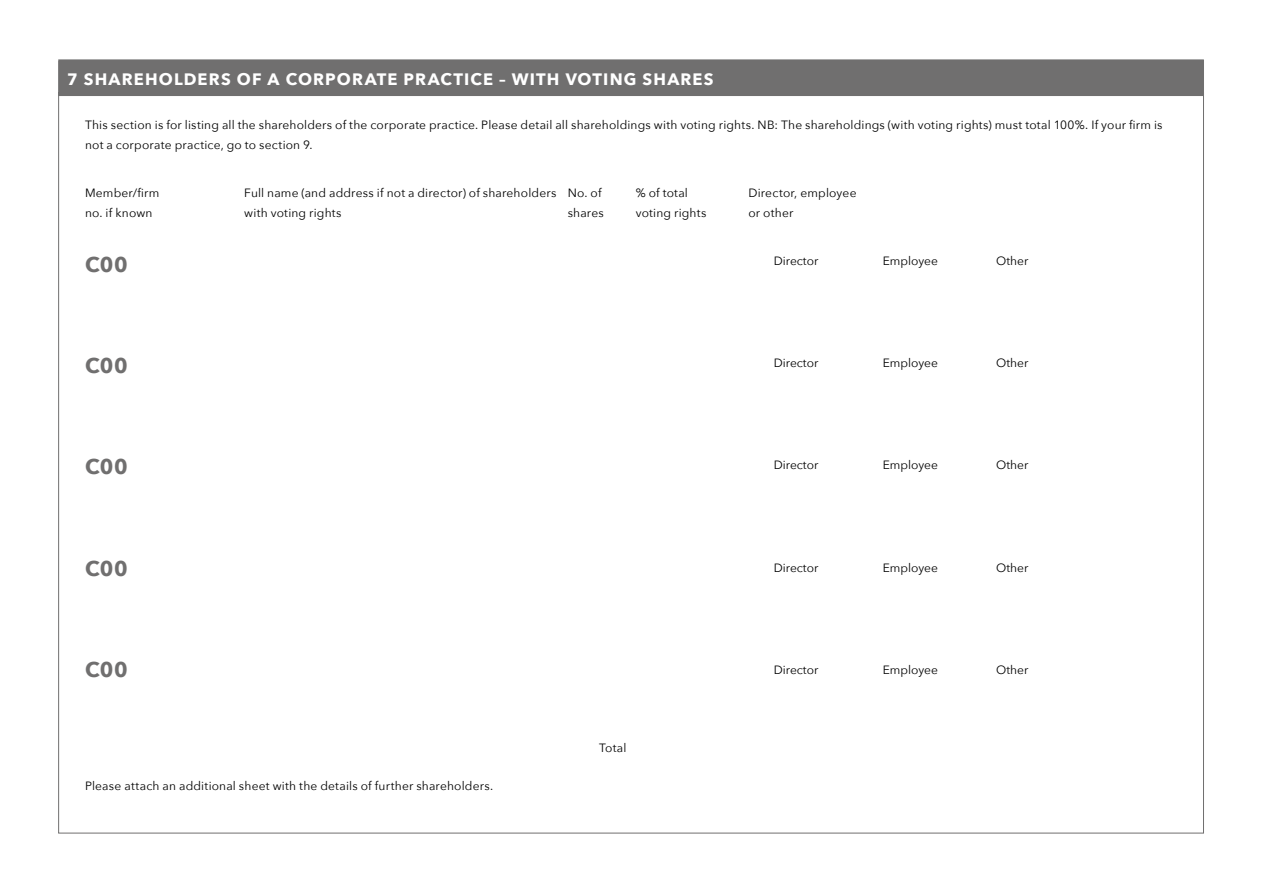
<style>
.page{position:relative;width:1263px;height:893px;background:#fff}
.page>*{position:absolute;margin:0;border:0;box-sizing:border-box;transform-origin:0 0}
.t1{font:700 21px "Avenir Next";letter-spacing:.02em;color:#706f6f}
.t2{font:700 16.5px "Avenir Next";letter-spacing:.065em;color:#fff}
.t3{font:12px/19.5px "Avenir Next";letter-spacing:.015em;color:#000}
</style>
<div class="page">
<div style="left:59px;top:60px;width:1144px;height:36px;background:#706f6f"></div>
<hr style="left:58px;top:60px;width:1px;height:35px;background:#706f6f">
<hr style="left:1203px;top:60px;width:1px;height:35px;background:#706f6f">
<hr style="left:58px;top:95px;width:1146px;height:1px;background:#706f6f">
<h2 class="t2" style="left:67px;top:65px;width:648px">7 SHAREHOLDERS OF A CORPORATE PRACTICE – WITH VOTING SHARES</h2>
<p class="t3" style="left:85px;top:115px;width:1079px">This section is for listing all the shareholders of the corporate practice. Please detail all shareholdings with voting rights. NB: The shareholdings (with voting rights) must total 100%. If your firm is not a corporate practice, go to section 9.</p>
<p class="t3" style="left:85px;top:183px;width:76px">Member/firm no. if known</p>
<p class="t3" style="left:244px;top:183px;width:314px">Full name (and address if not a director) of shareholders with voting rights</p>
<p class="t3" style="left:568px;top:183px;width:38px">No. of shares</p>
<p class="t3" style="left:748px;top:183px;width:110px">Director, employee or other</p>
<p class="t3" style="left:636px;top:183px;width:72px">% of total voting rights</p>
<h1 class="t1" style="left:85px;top:246px;width:44px">C00</h1>
<p class="t3" style="left:774px;top:251px;width:46px">Director</p>
<p class="t3" style="left:883px;top:251px;width:57px">Employee</p>
<p class="t3" style="left:996px;top:251px;width:34px">Other</p>
<h1 class="t1" style="left:85px;top:347px;width:44px">C00</h1>
<p class="t3" style="left:774px;top:353px;width:46px">Director</p>
<p class="t3" style="left:883px;top:353px;width:57px">Employee</p>
<p class="t3" style="left:996px;top:353px;width:34px">Other</p>
<h1 class="t1" style="left:85px;top:449px;width:44px">C00</h1>
<p class="t3" style="left:774px;top:455px;width:46px">Director</p>
<p class="t3" style="left:883px;top:455px;width:57px">Employee</p>
<p class="t3" style="left:996px;top:455px;width:34px">Other</p>
<h1 class="t1" style="left:85px;top:550px;width:44px">C00</h1>
<p class="t3" style="left:774px;top:557px;width:46px">Director</p>
<p class="t3" style="left:883px;top:557px;width:57px">Employee</p>
<p class="t3" style="left:996px;top:557px;width:34px">Other</p>
<h1 class="t1" style="left:85px;top:651px;width:44px">C00</h1>
<p class="t3" style="left:85px;top:775px;width:410px">Please attach an additional sheet with the details of further shareholders.</p>
<p class="t3" style="left:599px;top:738px;width:29px">Total</p>
<p class="t3" style="left:774px;top:659px;width:46px">Director</p>
<p class="t3" style="left:883px;top:659px;width:57px">Employee</p>
<p class="t3" style="left:996px;top:659px;width:34px">Other</p>
</div>
